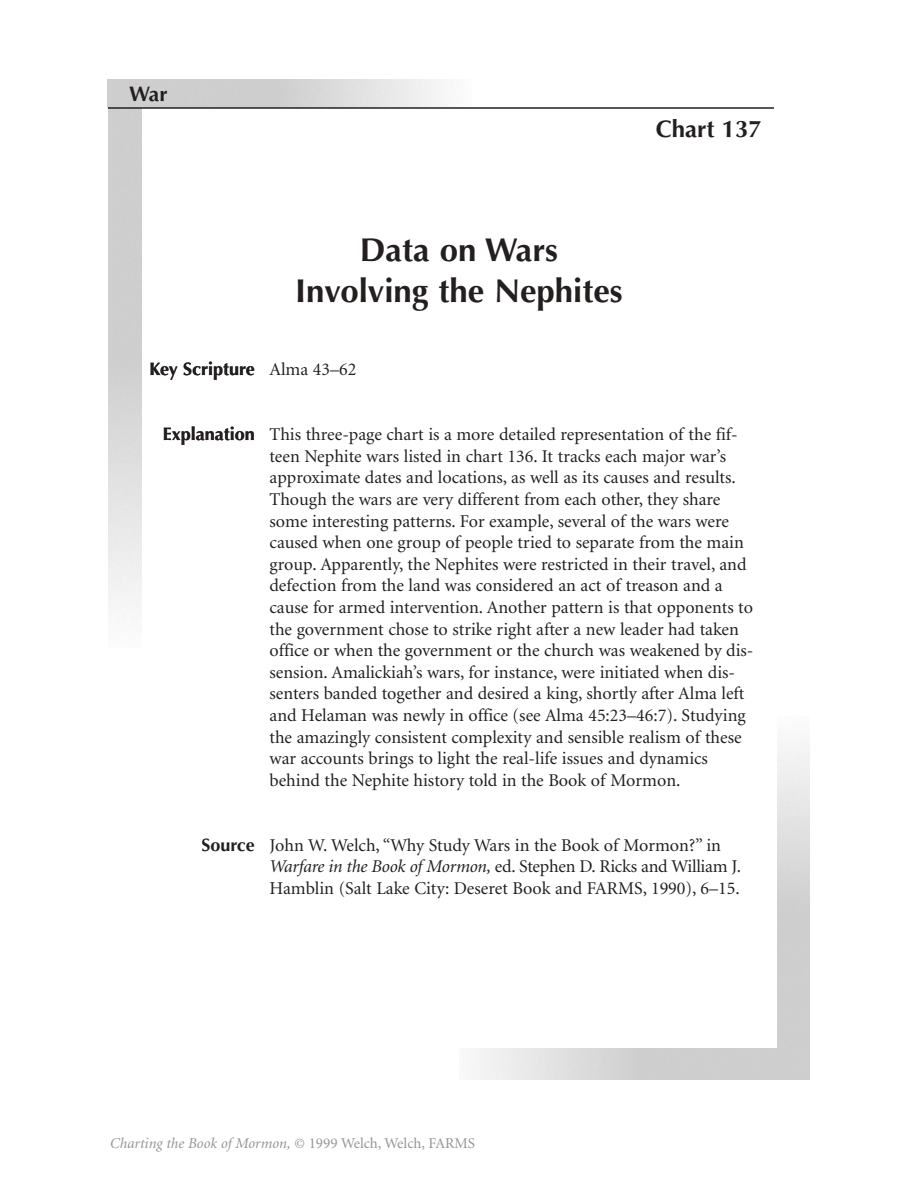
<style>
.page{position:relative;width:918px;height:1188px;background:#fff}
.page>*{position:absolute;margin:0;border:0;box-sizing:border-box;transform-origin:0 0}
.t1{font:700 33px/40.5px "Optima";color:#231f1f;text-align:center}
.t2{font:700 24px "Optima";color:#231f1f}
.t3{font:700 21px "Optima";color:#231f1f}
.t4{font:18px/21.6px "Minion";color:#231f1f}
.t5{font:700 18px "Optima";color:#231f1f}
.t6{font:italic 15px "Minion";color:#939497}
.s1{font-style:italic}
.s2{font-style:normal}
</style>
<div class="page">
<hr style="left:108px;top:107px;width:666px;height:2px;background:#231f1f">
<p class="t3" style="left:129px;top:85px;width:40px">War</p>
<h2 class="t2" style="left:656px;top:118px;width:108px">Chart 137</h2>
<h1 class="t1" style="left:295px;top:233px;width:329px">Data on Wars<br>Involving the Nephites</h1>
<p class="t5" style="left:149px;top:361px;width:107px">Key Scripture</p>
<p class="t4" style="left:270px;top:360px;width:88px">Alma 43–62</p>
<p class="t5" style="left:163px;top:427px;width:94px">Explanation</p>
<p class="t4" style="left:270px;top:425px;width:486px">This three-page chart is a more detailed representation of the fif&shy;teen Nephite wars listed in chart 136. It tracks each major war’s approximate dates and locations, as well as its causes and results.<br>Though the wars are very different from each other, they share some interesting patterns. For example, several of the wars were caused when one group of people tried to separate from the main group. Apparently, the Nephites were restricted in their travel, and defection from the land was considered an act of treason and a cause for armed intervention. Another pattern is that opponents to the government chose to strike right after a new leader had taken office or when the government or the church was weakened by dis&shy;sension. Amalickiah’s wars, for instance, were initiated when dis&shy;senters banded together and desired a king, shortly after Alma left and Helaman was newly in office (see Alma 45:23–46:7). Studying the amazingly consistent complexity and sensible realism of these war accounts brings to light the real-life issues and dynamics behind the Nephite history told in the Book of Mormon.</p>
<p class="t5" style="left:202px;top:838px;width:55px">Source</p>
<p class="t4" style="left:269px;top:836px;width:473px">John W. Welch, “Why Study Wars in the Book of Mormon?” in<br><span class="s1">Warfare in the Book of Mormon,</span> ed. Stephen D. Ricks and William J.<br>Hamblin (Salt Lake City: Deseret Book and FARMS, 1990), 6–15.</p>
<p class="t6" style="left:110px;top:1137px;width:366px">Charting the Book of Mormon, <span class="s2">© 1999 Welch, Welch, FARMS</span></p>
</div>
